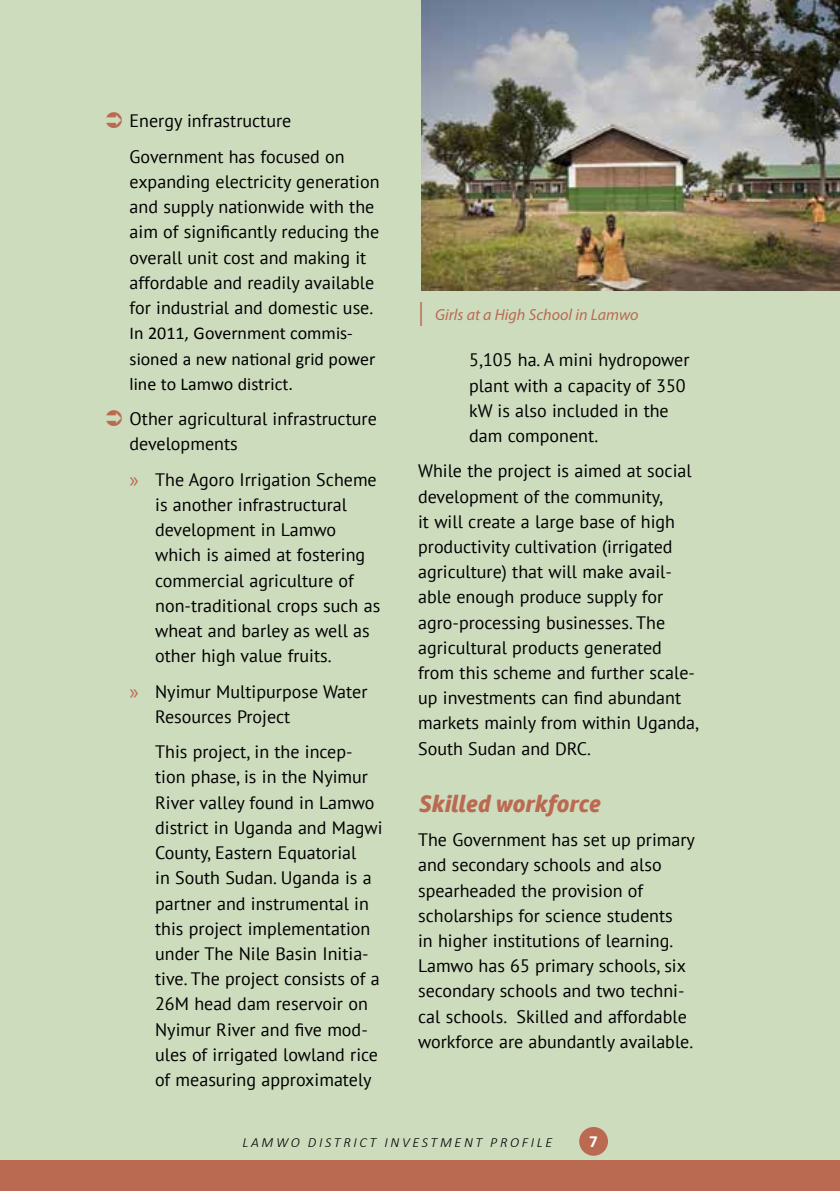
<style>
.page{position:relative;width:840px;height:1191px;background:#fff}
.page>*{position:absolute;margin:0;border:0;box-sizing:border-box;transform-origin:0 0}
.t1{font:italic 700 24px "HP Simplified";color:#ba6a51}
.t2{font:18px/25.2px "PT Sans";color:#000}
.t3{font:18px/25.2px "Calibri";color:#000}
.t4{font:700 17px "Calibri";color:#fff}
.t5{font:italic 16px "Myriad Pro";color:#ba6a51}
.t6{font:italic 300 14px "Calibri";letter-spacing:.19em;color:#000}
.s1{font-family:"Myriad Pro";font-size:22px;color:#ba6a51}
.s2{font-size:24px}
</style>
<div class="page">
<div style="left:0;top:0;width:839px;height:1191px;background:#cedcbe"></div>
<div style="left:579px;top:1127px;width:28px;height:28px;background:#ba6a51;border-radius:50%"></div>
<img style="left:421px;top:0;width:418px;height:290px">
<div style="left:0;top:1160px;width:839px;height:31px;background:#ba6a51"></div>
<p class="t2" style="left:129px;top:103px;width:216px;line-height:35.4px">Energy infrastructure<br>Government has focused on</p>
<p class="t2" style="left:129px;top:169px;width:251px">expanding electricity generation and supply nationwide with the aim of significantly reducing the overall unit cost and making it affordable and readily available for industrial and domestic use.</p>
<p class="t3" style="left:129px;top:321px;width:247px">In 2011, Government commis&shy;sioned a new national grid power line to Lamwo district.</p>
<p class="t2" style="left:129px;top:406px;width:248px">Other agricultural infrastructure developments</p>
<p class="t2" style="left:155px;top:466px;width:226px;text-indent:-26px"><span class="s1">»</span> The Agoro Irrigation Scheme is another infrastructural development in Lamwo which is aimed at fostering commercial agriculture of non-traditional crops such as wheat and barley as well as other high value fruits.</p>
<p class="t2" style="left:155px;top:678px;width:214px;text-indent:-26px"><span class="s1">»</span> Nyimur Multipurpose Water<br>Resources Project</p>
<p class="t2" style="left:155px;top:739px;width:229px">This project, in the incep&shy;tion phase, is in the Nyimur<br>River valley found in Lamwo district in Uganda and Magwi<br>County, Eastern Equatorial<br>in South Sudan. Uganda is a partner and instrumental in this project implementation under The Nile Basin Initia&shy;tive. The project consists of a<br>26M head dam reservoir on<br>Nyimur River and five mod&shy;ules of irrigated lowland rice of measuring approximately</p>
<p class="t5" style="left:418px;top:304px;width:222px"><span class="s2">|</span> Girls at a High School in Lamwo</p>
<p class="t2" style="left:469px;top:347px;width:222px">5,105 ha. A mini hydropower plant with a capacity of 350 kW is also included in the dam component.</p>
<p class="t2" style="left:418px;top:458px;width:282px">While the project is aimed at social development of the community,<br>it will create a large base of high productivity cultivation (irrigated agriculture) that will make avail&shy;able enough produce supply for agro-processing businesses. The agricultural products generated from this scheme and further scale&shy;up investments can find abundant markets mainly from within Uganda, South Sudan and DRC.</p>
<h1 class="t1" style="left:418px;top:789px;width:183px">Skilled workforce</h1>
<p class="t2" style="left:418px;top:826px;width:278px">The Government has set up primary and secondary schools and also spearheaded the provision of scholarships for science students<br>in higher institutions of learning.<br>Lamwo has 65 primary schools, six secondary schools and two techni&shy;cal schools. Skilled and affordable workforce are abundantly available.</p>
<p class="t6" style="left:242px;top:1133px;width:311px">LAMWO DISTRICT INVESTMENT PROFILE</p>
<p class="t4" style="left:588px;top:1130px;width:10px">7</p>
</div>
